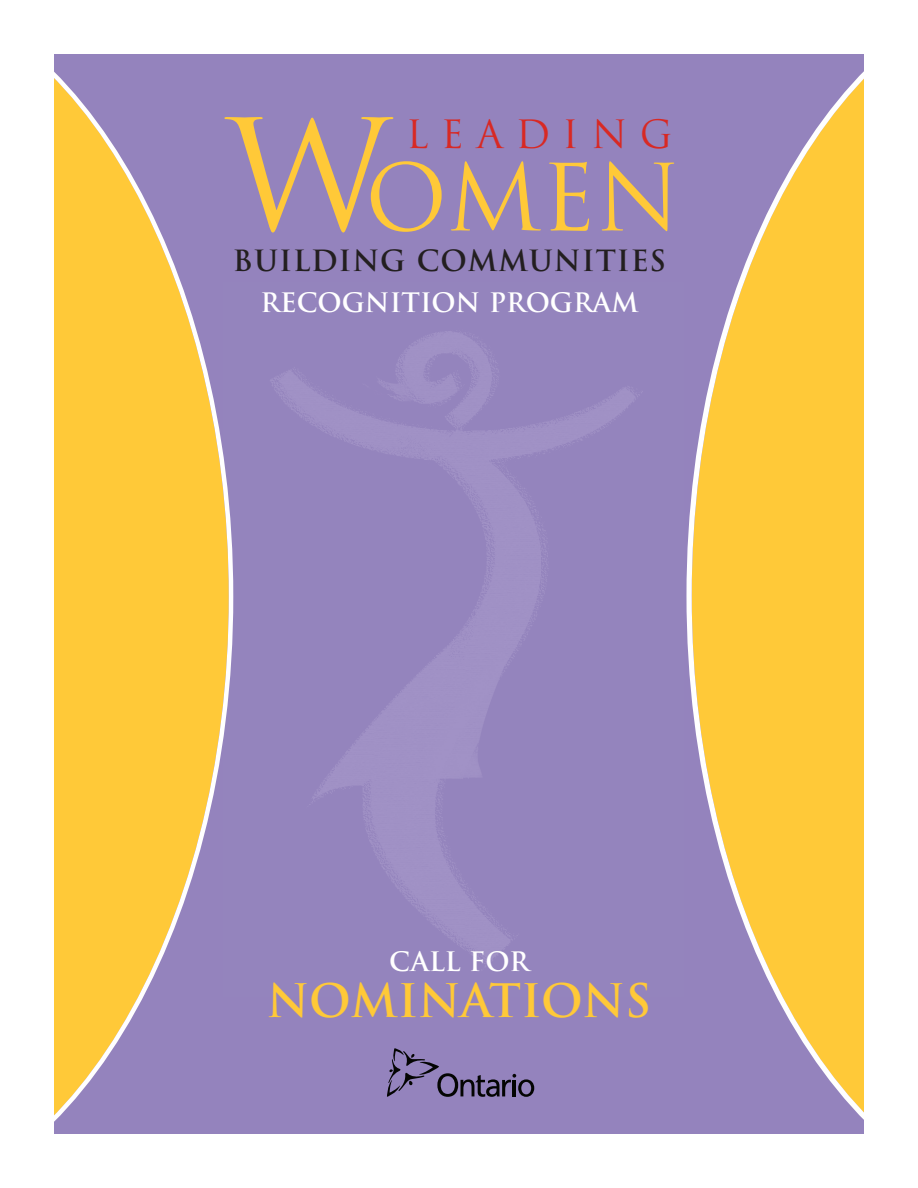
<style>
.page{position:relative;width:918px;height:1188px;background:#fff}
.page>*{position:absolute;margin:0;border:0;box-sizing:border-box;transform-origin:0 0}
.t1{font:90px "Trajan";color:#ffc938}
.t2{font:700 45px "Trajan";letter-spacing:-.005em;color:#ffc938}
.t3{font:37.95px "Trajan";letter-spacing:.325em;color:#d82924}
.t4{font:700 28.5px "Trajan";letter-spacing:.035em;color:#231f20}
.t5{font:700 26.1px "Trajan";color:#fff}
.s1{font-size:150px}
</style>
<div class="page">
<div style="left:53px;top:54px;width:812px;height:1080px;background:#9483bd"></div>
<img style="left:233px;top:331px;width:410px;height:636px">
<svg style="left:387px;top:1048px;width:147px;height:49px"></svg>
<svg style="left:686px;top:71px;width:178px;height:1049px"></svg>
<svg style="left:54px;top:72px;width:179px;height:1050px"></svg>
<div style="left:864px;top:0;width:54px;height:1188px;background:#fff"></div>
<h1 class="t1" style="left:226px;top:147px;width:457px"><span class="s1">W</span>OMEN</h1>
<h3 class="t3" style="left:406px;top:113px;width:268px">LEADING</h3>
<p class="t4" style="left:233px;top:245px;width:435px">BUILDING COMMUNITIES</p>
<p class="t5" style="left:260px;top:288px;width:380px">RECOGNITION PROGRAM</p>
<p class="t5" style="left:389px;top:947px;width:142px">CALL FOR</p>
<h2 class="t2" style="left:267px;top:975px;width:386px">NOMINATIONS</h2>
</div>
